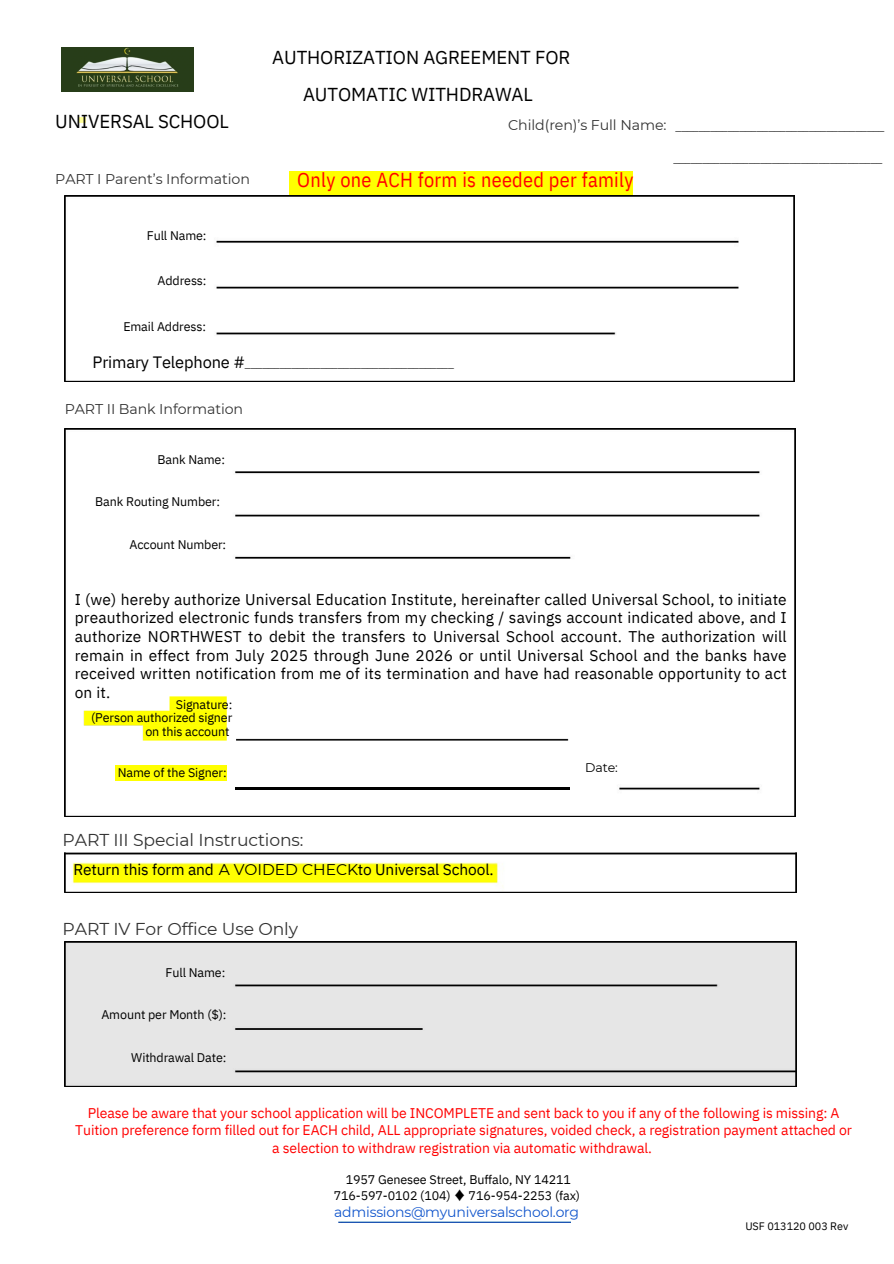
<style>
.page{position:relative;width:894px;height:1264px;background:#fff}
.page>*{position:absolute;margin:0;border:0;box-sizing:border-box;transform-origin:0 0}
.t1{font:20.25px "IBM Plex Sans Cond";letter-spacing:.015em;color:#f00}
.t2{font:18.6px "IBM Plex Sans";letter-spacing:-.005em;color:#000}
.t3{font:17.25px "Montserrat";letter-spacing:-.005em;color:#333}
.t4{font:16.5px "IBM Plex Sans";letter-spacing:-.01em;color:#000}
.t5{font:15.45px/18.6px "IBM Plex Sans";letter-spacing:.01em;color:#000;text-align:justify}
.t6{font:14.25px "Montserrat";letter-spacing:-.005em;color:#333}
.t7{font:13.95px/17.4px "IBM Plex Sans";letter-spacing:-.01em;color:#f00;text-align:center}
.t8{font:13.95px "Montserrat";letter-spacing:-.015em;color:#15c}
.t9{font:12.6px/13.6px "IBM Plex Sans";letter-spacing:-.01em;color:#000;text-align:right}
.t10{font:12.6px "Montserrat";color:#000}
.t11{font:12.45px/16.2px "IBM Plex Sans";letter-spacing:-.01em;color:#000;text-align:center}
.t12{font:11.7px "Montserrat";color:#000}
.t13{font:10.8px "IBM Plex Sans";letter-spacing:-.005em;color:#000}
.s1{font-family:"Montserrat"}
.s2{font-family:"Noto Sans CJ Ksc"}
</style>
<div class="page">
<img style="left:65px;top:195px;width:729px;height:186px">
<img style="left:65px;top:428px;width:730px;height:388px">
<img style="left:65px;top:853px;width:731px;height:39px">
<div style="left:65px;top:941px;width:731px;height:145px;background:#e6e6e6"></div>
<svg style="left:80px;top:117px;width:5px;height:6px"></svg>
<img style="left:74px;top:688px;width:503px;height:60px">
<div style="left:115px;top:766px;width:111px;height:14px;background:#ff0"></div>
<hr style="left:235px;top:787px;width:334px;height:2px;background:#000">
<div style="left:289px;top:171px;width:343px;height:23px;background:#ff0"></div>
<img style="left:62px;top:48px;width:131px;height:44px">
<h1 class="t2" style="left:55px;top:109px;width:175px">UNIVERSAL SCHOOL</h1>
<h1 class="t6" style="left:55px;top:170px;width:196px">PART I Parent’s Information</h1>
<p class="t11" style="left:147px;top:227px;width:61px">Full Name:</p>
<h5 class="t11" style="left:157px;top:272px;width:50px">Address:</h5>
<p class="t11" style="left:123px;top:318px;width:84px">Email Address:</p>
<p class="t2" style="left:272px;top:45px;width:299px">AUTHORIZATION AGREEMENT FOR</p>
<p class="t2" style="left:303px;top:82px;width:231px">AUTOMATIC WITHDRAWAL</p>
<h4 class="t6" style="left:508px;top:116px;width:160px">Child(ren)’s Full Name:</h4>
<h4 class="t12" style="left:675px;top:119px;width:210px">____________________________________</h4>
<p class="t12" style="left:673px;top:152px;width:210px">____________________________________</p>
<h2 class="t1" style="left:297px;top:166px;width:337px">Only one ACH form is needed per family</h2>
<h6 class="t4" style="left:93px;top:351px;width:154px">Primary Telephone #</h6>
<h6 class="t12" style="left:245px;top:356px;width:210px">____________________________________</h6>
<p class="t6" style="left:65px;top:400px;width:180px">PART II Bank Information</p>
<p class="t11" style="left:157px;top:451px;width:69px">Bank Name:</p>
<h6 class="t11" style="left:95px;top:493px;width:126px">Bank Routing Number:</h6>
<h6 class="t11" style="left:129px;top:536px;width:98px">Account Number:</h6>
<p class="t5" style="left:75px;top:589px;width:713px">I (we) hereby authorize Universal Education Institute, hereinafter called Universal School, to initiate preauthorized electronic funds transfers from my checking / savings account indicated above, and I authorize NORTHWEST to debit the transfers to Universal School account. The authorization will remain in effect from July 2025 through June 2026 or until Universal School and the banks have received written notification from me of its termination and have had reasonable opportunity to act on it.</p>
<h6 class="t9" style="left:91px;top:697px;width:143px">Signature:<br>(Person authorized signer on this account</h6>
<h6 class="t9" style="left:118px;top:765px;width:110px">Name of the Signer:</h6>
<h5 class="t3" style="left:63px;top:829px;width:242px">PART III Special Instructions:</h5>
<h6 class="t5" style="left:73px;top:860px;width:422px">Return this form and <span class="s1">A VOIDED CHECK</span>to Universal School.</h6>
<h1 class="t3" style="left:63px;top:918px;width:237px">PART IV For Office Use Only</h1>
<h6 class="t11" style="left:165px;top:964px;width:61px">Full Name:</h6>
<p class="t11" style="left:101px;top:1006px;width:127px">Amount per Month ($):</p>
<h4 class="t11" style="left:131px;top:1049px;width:97px">Withdrawal Date:</h4>
<h4 class="t10" style="left:585px;top:760px;width:34px">Date:</h4>
<h4 class="t7" style="left:75px;top:1103px;width:778px">Please be aware that your school application will be INCOMPLETE and sent back to you if any of the following is missing: A<br>Tuition preference form filled out for EACH child, ALL appropriate signatures, voided check, a registration payment attached or a selection to withdraw registration via automatic withdrawal.</h4>
<h5 class="t11" style="left:333px;top:1170px;width:248px">1957 Genesee Street, Buffalo, NY 14211<br>716-597-0102 (104) <span class="s2">♦</span> 716-954-2253 (fax)</h5>
<h5 class="t8" style="left:334px;top:1203px;width:246px">admissions@myuniversalschool.org</h5>
<h3 class="t13" style="left:745px;top:1218px;width:104px">USF 013120 003 Rev</h3>
</div>
